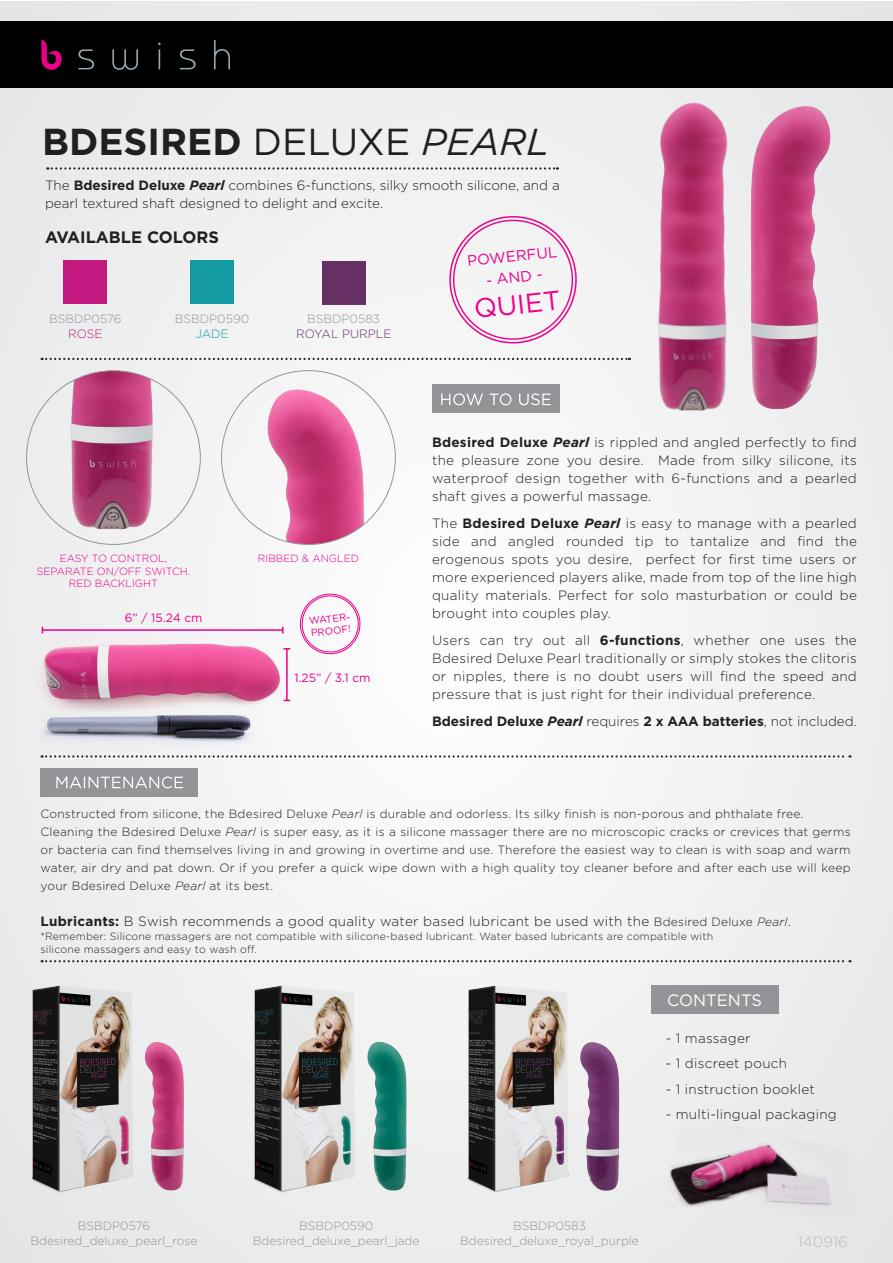
<style>
.page{position:relative;width:893px;height:1263px;background:#fff}
.page>*{position:absolute;margin:0;border:0;box-sizing:border-box;transform-origin:0 0}
.t1{font:700 37.5px "Gotham";color:#221f1f}
.t2{font:27px "Gotham";color:#ec008b}
.t3{font:700 16.5px "Gotham";color:#221f1f}
.t4{font:16.5px "Gotham";color:#fff}
.t5{font:15px "Gotham";color:#ec008b}
.t6{font:300 15px "Gotham";color:#bbbdbf}
.t7{font:300 13.5px/18px "Gotham";letter-spacing:.02em;color:#221f1f;text-align:justify}
.t8{font:300 13.5px/18px "Gotham";color:#221f1f}
.t9{font:700 13.5px "Gotham";color:#221f1f}
.t10{font:300 12px/18px "Gotham";letter-spacing:.02em;color:#221f1f}
.t11{font:300 12px/14.4px "Gotham";color:#939597;text-align:center}
.t12{font:12px "Gotham";color:#ec008b}
.t13{font:300 12px "Gotham";color:#653165}
.t14{font:300 12px "Gotham";color:#159ba4}
.t15{font:300 12px "Gotham";color:#c3197e}
.t16{font:300 10.5px/13.5px "Gotham";letter-spacing:.02em;color:#221f1f}
.t17{font:300 10.5px/12.6px "Gotham";color:#ec008b;text-align:center}
.t18{font:9.9px/11.9px "Gotham";color:#ec008b}
.s1{font-weight:400}
.s2{font-weight:400;font-style:italic}
.s3{font-weight:700}
.s4{font-weight:700;font-style:italic}
.s5{font-style:italic}
.s6{font-weight:300}
.s7{font-size:12px}
.s8{font-style:italic;font-size:12px}
</style>
<div class="page">
<img style="left:1px;top:1px;width:891px;height:1262px">
<div style="left:190px;top:260px;width:43px;height:44px;background:#159ba4"></div>
<img style="left:19px;top:965px;width:190px;height:244px">
<div style="left:1px;top:21px;width:892px;height:66px;background:#000"></div>
<div style="left:322px;top:261px;width:44px;height:44px;background:#653165"></div>
<svg style="left:78px;top:49px;width:16px;height:20px"></svg>
<svg style="left:112px;top:49px;width:26px;height:21px"></svg>
<svg style="left:158px;top:43px;width:3px;height:26px"></svg>
<svg style="left:180px;top:49px;width:16px;height:20px"></svg>
<svg style="left:214px;top:40px;width:16px;height:29px"></svg>
<svg style="left:41px;top:40px;width:21px;height:30px"></svg>
<svg style="left:47px;top:167px;width:511px;height:3px"></svg>
<svg style="left:42px;top:960px;width:808px;height:2px"></svg>
<svg style="left:263px;top:755px;width:587px;height:3px"></svg>
<div style="left:63px;top:260px;width:44px;height:44px;background:#c3197e"></div>
<svg style="left:42px;top:358px;width:543px;height:2px"></svg>
<img style="left:222px;top:371px;width:173px;height:173px;border-radius:87px">
<img style="left:27px;top:371px;width:173px;height:173px;border-radius:87px">
<div style="left:432px;top:384px;width:127px;height:29px;background:#929497"></div>
<svg style="left:441px;top:393px;width:110px;height:12px"></svg>
<div style="left:41px;top:768px;width:157px;height:29px;background:#929497"></div>
<svg style="left:56px;top:776px;width:127px;height:12px"></svg>
<div style="left:651px;top:985px;width:127px;height:29px;background:#929497"></div>
<img style="left:585px;top:87px;width:252px;height:340px">
<img style="left:729px;top:87px;width:127px;height:336px">
<img style="left:662px;top:1112px;width:203px;height:136px">
<svg style="left:447px;top:213px;width:132px;height:133px"></svg>
<img style="left:37px;top:631px;width:247px;height:80px">
<img style="left:34px;top:697px;width:229px;height:64px">
<hr style="left:42px;top:629px;width:241px;height:2px;background:#ec008b">
<img style="left:242px;top:965px;width:189px;height:244px">
<img style="left:455px;top:965px;width:189px;height:244px">
<hr style="left:286px;top:649px;width:2px;height:51px;background:#ec008b">
<svg style="left:284px;top:648px;width:6px;height:2px"></svg>
<svg style="left:299px;top:593px;width:62px;height:62px"></svg>
<h1 class="t1" style="left:42px;top:124px;width:509px">BDESIRED <span class="s1">DELUXE</span> <span class="s2">PEARL</span></h1>
<p class="t8" style="left:45px;top:177px;width:516px">The <span class="s3">Bdesired Deluxe</span> <span class="s4">Pearl</span> combines 6-functions, silky smooth silicone, and a pearl textured shaft designed to delight and excite.</p>
<p class="t3" style="left:45px;top:230px;width:176px">AVAILABLE COLORS</p>
<p class="t11" style="left:49px;top:312px;width:74px">BSBDP0576</p>
<p class="t15" style="left:68px;top:328px;width:36px">ROSE</p>
<p class="t11" style="left:175px;top:312px;width:76px">BSBDP0590</p>
<p class="t14" style="left:195px;top:328px;width:35px">JADE</p>
<p class="t11" style="left:307px;top:313px;width:75px">BSBDP0583</p>
<p class="t13" style="left:296px;top:328px;width:97px">ROYAL PURPLE</p>
<p class="t17" style="left:37px;top:553px;width:155px">EASY TO CONTROL,<br>SEPARATE ON/OFF SWITCH.<br>RED BACKLIGHT</p>
<p class="t17" style="left:258px;top:553px;width:103px">RIBBED &amp; ANGLED</p>
<p class="t12" style="left:125px;top:612px;width:79px">6” / 15.24 cm</p>
<p class="t18" style="left:308px;top:616px;width:44px;rotate:-6deg">WATER-<br>PROOF!</p>
<p class="t12" style="left:294px;top:672px;width:78px">1.25” / 3.1 cm</p>
<p class="t5" style="left:467px;top:254px;width:92px;rotate:-6deg">POWERFUL</p>
<p class="t5" style="left:485px;top:274px;width:58px;rotate:-6deg">- AND -</p>
<h2 class="t2" style="left:473px;top:297px;width:88px;rotate:-6deg">QUIET</h2>
<p class="t7" style="left:432px;top:434px;width:426px"><span class="s3">Bdesired Deluxe</span> <span class="s4">Pearl</span> is rippled and angled perfectly to ind the pleasure zone you desire. Made from silky silicone, its waterproof design together with 6-functions and a pearled shaft gives a powerful massage.</p>
<p class="t7" style="left:432px;top:515px;width:426px">The <span class="s3">Bdesired Deluxe</span> <span class="s4">Pearl</span> is easy to manage with a pearled side and angled rounded tip to tantalize and ind the erogenous spots you desire, perfect for irst time users or more experienced players alike, made from top of the line high quality materials. Perfect for solo masturbation or could be brought into couples play.</p>
<p class="t7" style="left:432px;top:632px;width:426px">Users can try out all <span class="s3">6-functions</span>, whether one uses the Bdesired Deluxe Pearl traditionally or simply stokes the clitoris or nipples, there is no doubt users will ind the speed and pressure that is just right for their individual preference.</p>
<p class="t9" style="left:432px;top:716px;width:426px">Bdesired Deluxe <span class="s5">Pearl</span> <span class="s6">requires</span> 2 x AAA batteries<span class="s6">, not included.</span></p>
<p class="t10" style="left:40px;top:806px;width:812px">Constructed from silicone, the Bdesired Deluxe <span class="s5">Pearl</span> is durable and odorless. Its silky inish is non-porous and phthalate free.<br>Cleaning the Bdesired Deluxe <span class="s5">Pearl</span> is super easy, as it is a silicone massager there are no microscopic cracks or crevices that germs or bacteria can ind themselves living in and growing in overtime and use. Therefore the easiest way to clean is with soap and warm water, air dry and pat down. Or if you prefer a quick wipe down with a high quality toy cleaner before and after each use will keep your Bdesired Deluxe <span class="s5">Pearl</span> at its best.</p>
<p class="t7" style="left:40px;top:913px;width:752px"><span class="s3">Lubricants:</span> B Swish recommends a good quality water based lubricant be used with the <span class="s7">Bdesired Deluxe</span> <span class="s8">Pearl</span>.</p>
<p class="t16" style="left:40px;top:930px;width:674px">*Remember: Silicone massagers are not compatible with silicone-based lubricant. Water based lubricants are compatible with silicone massagers and easy to wash of.</p>
<p class="t4" style="left:667px;top:993px;width:96px">CONTENTS</p>
<p class="t11" style="left:30px;top:1219px;width:169px">BSBDP0576<br>Bdesired_deluxe_pearl_rose</p>
<p class="t11" style="left:253px;top:1219px;width:168px">BSBDP0590<br>Bdesired_deluxe_pearl_jade</p>
<p class="t7" style="left:666px;top:1029px;width:86px">- 1 massager</p>
<p class="t7" style="left:666px;top:1055px;width:123px">- 1 discreet pouch</p>
<p class="t7" style="left:666px;top:1080px;width:151px">- 1 instruction booklet</p>
<p class="t7" style="left:666px;top:1106px;width:173px">- multi-lingual packaging</p>
<p class="t11" style="left:460px;top:1219px;width:180px">BSBDP0583<br>Bdesired_deluxe_royal_purple</p>
<p class="t6" style="left:798px;top:1235px;width:51px">140916</p>
</div>
